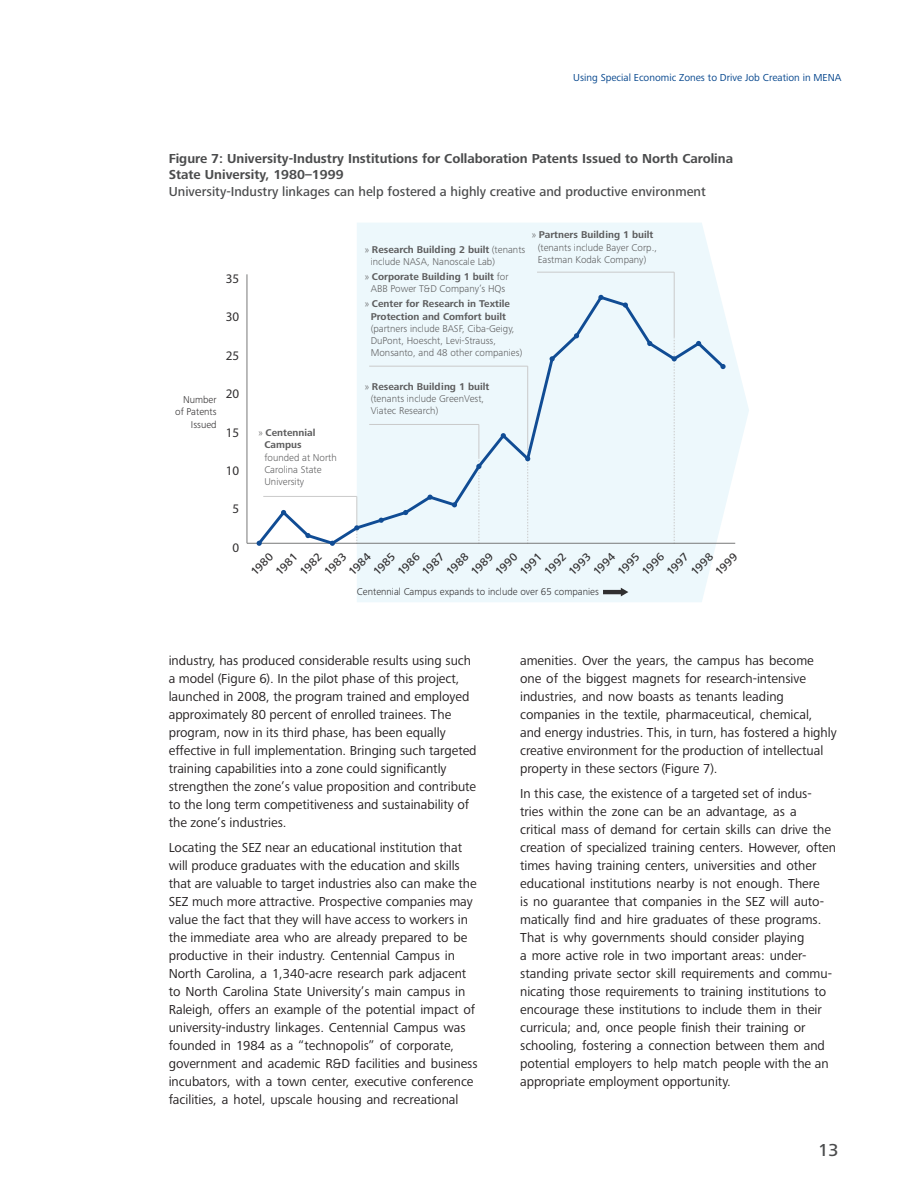
<style>
.page{position:relative;width:918px;height:1188px;background:#fff}
.page>*{position:absolute;margin:0;border:0;box-sizing:border-box;transform-origin:0 0}
.t1{font:500 18px "Frutiger Next Pro";color:#4b4c4d}
.Body_Text{font:13.5px/18px "Frutiger Next Pro";letter-spacing:-.005em;color:#231f20}
.Figure_Title{font:700 13.5px/16.5px "Frutiger Next Pro";color:#4b4c4d}
.Figure_Title-2{font:500 13.5px "Frutiger Next Pro";color:#4b4c4d}
.t2{font:300 condensed 13.05px "Helvetica Neue LT";color:#312f30}
.t3{font:500 11.7px "Frutiger Next Pro";color:#312f30}
.t4{font:10.5px "Frutiger Next Pro";color:#00438b}
.t5{font:300 10.2px/12.3px "Frutiger Next Pro";color:#5d5d5e}
.t6{font:300 10.2px/12.3px "Frutiger Next Pro";color:#312f30;text-align:right}
.s1{font-weight:700}
</style>
<div class="page">
<svg style="left:357px;top:223px;width:392px;height:379px;fill:#edf8fc"></svg>
<hr style="left:674px;top:272px;width:1px;height:66px;background:#cacaca">
<hr style="left:537px;top:272px;width:137px;height:1px;background:#cacaca">
<hr style="left:603px;top:590px;width:19px;height:4px;background:#312f30">
<svg style="left:621px;top:588px;width:7px;height:8px"></svg>
<hr style="left:247px;top:543px;width:488px;height:1px;background:#787979">
<hr style="left:247px;top:274px;width:1px;height:269px;background:#787979">
<svg style="left:255px;top:293px;width:472px;height:254px"></svg>
<p class="t4" style="left:573px;top:71px;width:270px">Using Special Economic Zones to Drive Job Creation in MENA</p>
<p class="Figure_Title" style="left:169px;top:150px;width:566px">Figure 7: University-Industry Institutions for Collaboration Patents Issued to North Carolina<br>State University, 1980–1999</p>
<p class="Figure_Title-2" style="left:169px;top:184px;width:539px">University-Industry linkages can help fostered a highly creative and productive environment</p>
<p class="t2" style="left:226px;top:270px;width:15px">35</p>
<p class="t2" style="left:226px;top:309px;width:15px">30</p>
<p class="t2" style="left:226px;top:347px;width:15px">25</p>
<p class="t6" style="left:175px;top:394px;width:43px">Number of Patents<br>Issued</p>
<p class="t2" style="left:226px;top:386px;width:15px">20</p>
<p class="t2" style="left:226px;top:424px;width:15px">15</p>
<p class="t2" style="left:226px;top:463px;width:15px">10</p>
<p class="t2" style="left:233px;top:501px;width:8px">5</p>
<p class="t2" style="left:233px;top:539px;width:8px">0</p>
<p class="t5" style="left:264px;top:427px;width:74px;text-indent:-6px">» <span class="s1">Centennial<br>Campus </span>founded at North<br>Carolina State<br>University</p>
<p class="t5" style="left:532px;top:229px;width:127px;text-align:center">» <span class="s1">Partners Building 1 built </span>(tenants include Bayer Corp.,<br>Eastman Kodak Company)</p>
<p class="t5" style="left:371px;top:243px;width:156px;text-indent:-6px">» <span class="s1">Research Building 2 built</span> (tenants include NASA, Nanoscale Lab)</p>
<p class="t5" style="left:365px;top:270px;width:145px;text-align:center">» <span class="s1">Corporate Building 1 built</span> for<br>ABB Power T&amp;D Company’s HQs</p>
<p class="t5" style="left:371px;top:298px;width:153px;text-indent:-6px">» <span class="s1">Center for Research in Textile Protection and Comfort built </span>(partners include BASF, Ciba-Geigy, DuPont, Hoescht, Levi-Strauss, Monsanto, and 48 other companies)</p>
<p class="t5" style="left:371px;top:380px;width:120px;text-indent:-6px">» <span class="s1">Research Building 1 built </span>(tenants include GreenVest,<br>Viatec Research)</p>
<p class="t3" style="left:248px;top:569px;width:28px;rotate:-45deg">1980</p>
<p class="t3" style="left:273px;top:568px;width:27px;rotate:-45deg">1981</p>
<p class="t3" style="left:297px;top:569px;width:28px;rotate:-45deg">1982</p>
<p class="t3" style="left:321px;top:569px;width:28px;rotate:-45deg">1983</p>
<p class="t3" style="left:346px;top:569px;width:28px;rotate:-45deg">1984</p>
<p class="t3" style="left:370px;top:569px;width:28px;rotate:-45deg">1985</p>
<p class="t3" style="left:395px;top:569px;width:28px;rotate:-45deg">1986</p>
<p class="t3" style="left:419px;top:569px;width:28px;rotate:-45deg">1987</p>
<p class="t3" style="left:443px;top:569px;width:28px;rotate:-45deg">1988</p>
<p class="t3" style="left:468px;top:569px;width:28px;rotate:-45deg">1989</p>
<p class="t3" style="left:492px;top:569px;width:28px;rotate:-45deg">1990</p>
<p class="t3" style="left:517px;top:568px;width:27px;rotate:-45deg">1991</p>
<p class="t3" style="left:541px;top:568px;width:27px;rotate:-45deg">1992</p>
<p class="t3" style="left:566px;top:568px;width:27px;rotate:-45deg">1993</p>
<p class="t3" style="left:590px;top:569px;width:28px;rotate:-45deg">1994</p>
<p class="t3" style="left:615px;top:569px;width:28px;rotate:-45deg">1995</p>
<p class="t3" style="left:639px;top:569px;width:28px;rotate:-45deg">1996</p>
<p class="t3" style="left:664px;top:568px;width:27px;rotate:-45deg">1997</p>
<p class="t3" style="left:688px;top:569px;width:28px;rotate:-45deg">1998</p>
<p class="t3" style="left:712px;top:569px;width:28px;rotate:-45deg">1999</p>
<p class="t6" style="left:357px;top:585px;width:244px">Centennial Campus expands to include over 65 companies</p>
<p class="Body_Text" style="left:169px;top:651px;width:309px">industry, has produced considerable results using such a model (Figure 6). In the pilot phase of this project, launched in 2008, the program trained and employed approximately 80 percent of enrolled trainees. The program, now in its third phase, has been equally effective in full implementation. Bringing such targeted training capabilities into a zone could significantly strengthen the zone’s value proposition and contribute to the long term competitiveness and sustainability of the zone’s industries.</p>
<p class="Body_Text" style="left:169px;top:839px;width:311px">Locating the SEZ near an educational institution that will produce graduates with the education and skills that are valuable to target industries also can make the SEZ much more attractive. Prospective companies may value the fact that they will have access to workers in the immediate area who are already prepared to be productive in their industry. Centennial Campus in North Carolina, a 1,340-acre research park adjacent to North Carolina State University’s main campus in Raleigh, offers an example of the potential impact of university-industry linkages. Centennial Campus was founded in 1984 as a “technopolis” of corporate, government and academic R&amp;D facilities and business incubators, with a town center, executive conference facilities, a hotel, upscale housing and recreational</p>
<p class="Body_Text" style="left:520px;top:651px;width:318px">amenities. Over the years, the campus has become one of the biggest magnets for research-intensive industries, and now boasts as tenants leading companies in the textile, pharmaceutical, chemical, and energy industries. This, in turn, has fostered a highly creative environment for the production of intellectual property in these sectors (Figure 7).</p>
<p class="Body_Text" style="left:520px;top:785px;width:317px">In this case, the existence of a targeted set of indus&shy;tries within the zone can be an advantage, as a<br>critical mass of demand for certain skills can drive the creation of specialized training centers. However, often times having training centers, universities and other educational institutions nearby is not enough. There<br>is no guarantee that companies in the SEZ will auto&shy;matically find and hire graduates of these programs.<br>That is why governments should consider playing<br>a more active role in two important areas: under&shy;standing private sector skill requirements and commu&shy;nicating those requirements to training institutions to encourage these institutions to include them in their curricula; and, once people finish their training or schooling, fostering a connection between them and potential employers to help match people with the an appropriate employment opportunity.</p>
<h1 class="t1" style="left:818px;top:1140px;width:22px">13</h1>
</div>
